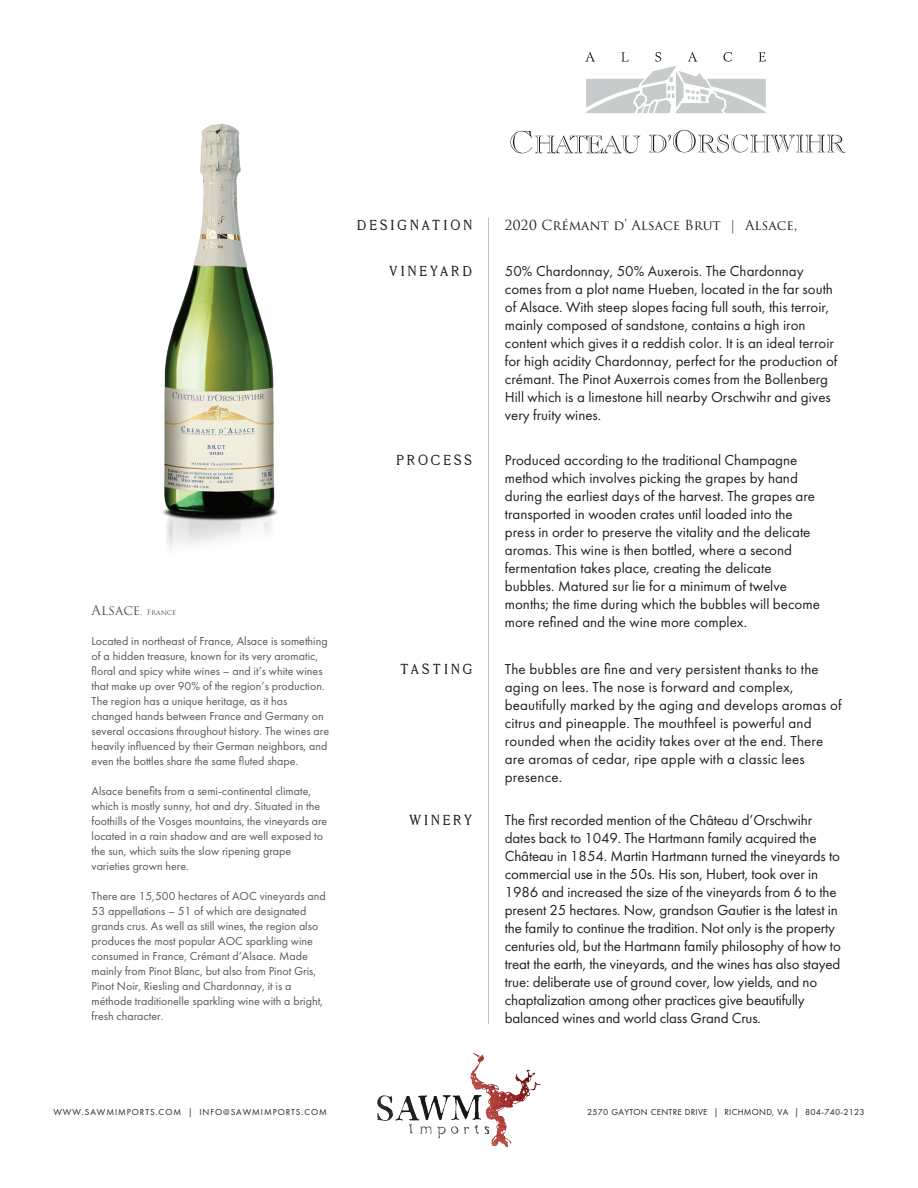
<style>
.page{position:relative;width:918px;height:1188px;background:#fff}
.page>*{position:absolute;margin:0;border:0;box-sizing:border-box;transform-origin:0 0}
.t1{font:15px/18px "Futura PT";color:#231f20}
.t2{font:15px "Millesime";letter-spacing:.2em;color:#231f20}
.t3{font:13.5px "Trajan Pro 3";color:#231f20}
.t4{font:12px/15px "Futura PT";color:#57585a}
.t5{font:9px "Futura PT";letter-spacing:.025em;color:#231f20}
.t6{font:9px "Futura PT";letter-spacing:.1em;color:#231f20}
.t7{font:7.5px "Trajan Pro 3";letter-spacing:-.01em;color:#57585a}
.s1{font-size:13.5px}
</style>
<div class="page">
<img style="left:162px;top:124px;width:116px;height:424px">
<hr style="left:488px;top:217px;width:1px;height:807px;background:#bfc0bd">
<img style="left:377px;top:1053px;width:164px;height:95px">
<svg style="left:649px;top:130px;width:196px;height:23px"></svg>
<svg style="left:510px;top:131px;width:131px;height:22px"></svg>
<svg style="left:585px;top:52px;width:181px;height:61px"></svg>
<p class="t7" style="left:92px;top:607px;width:86px"><span class="s1">Alsace</span>, France</p>
<p class="t4" style="left:92px;top:633px;width:239px">Located in northeast of France, Alsace is something of a hidden treasure, known for its very aromatic, floral and spicy white wines – and it’s white wines that make up over 90% of the region’s production.<br>The region has a unique heritage, as it has changed hands between France and Germany on several occasions throughout history. The wines are heavily influenced by their German neighbors, and even the bottles share the same fluted shape.</p>
<p class="t4" style="left:92px;top:783px;width:237px">Alsace benefits from a semi-continental climate, which is mostly sunny, hot and dry. Situated in the foothills of the Vosges mountains, the vineyards are located in a rain shadow and are well exposed to the sun, which suits the slow ripening grape varieties grown here.</p>
<p class="t4" style="left:92px;top:888px;width:236px">There are 15,500 hectares of AOC vineyards and 53 appellations – 51 of which are designated grands crus. As well as still wines, the region also produces the most popular AOC sparkling wine consumed in France, Crémant d’Alsace. Made mainly from Pinot Blanc, but also from Pinot Gris, Pinot Noir, Riesling and Chardonnay, it is a méthode traditionelle sparkling wine with a bright, fresh character.</p>
<p class="t2" style="left:357px;top:216px;width:117px">DESIGNATION</p>
<p class="t3" style="left:505px;top:216px;width:294px">2020 Crémant d' Alsace Brut | Alsace,</p>
<p class="t2" style="left:389px;top:262px;width:84px">VINEYARD</p>
<p class="t1" style="left:505px;top:262px;width:334px">50% Chardonnay, 50% Auxerois. The Chardonnay comes from a plot name Hueben, located in the far south of Alsace. With steep slopes facing full south, this terroir, mainly composed of sandstone, contains a high iron content which gives it a reddish color. It is an ideal terroir for high acidity Chardonnay, perfect for the production of crémant. The Pinot Auxerrois comes from the Bollenberg Hill which is a limestone hill nearby Orschwihr and gives very fruity wines.</p>
<p class="t2" style="left:397px;top:451px;width:77px">PROCESS</p>
<p class="t1" style="left:505px;top:450px;width:317px">Produced according to the traditional Champagne method which involves picking the grapes by hand during the earliest days of the harvest. The grapes are transported in wooden crates until loaded into the press in order to preserve the vitality and the delicate aromas. This wine is then bottled, where a second fermentation takes place, creating the delicate bubbles. Matured sur lie for a minimum of twelve months; the time during which the bubbles will become more refined and the wine more complex.</p>
<p class="t2" style="left:401px;top:660px;width:73px">TASTING</p>
<p class="t1" style="left:505px;top:659px;width:338px">The bubbles are fine and very persistent thanks to the aging on lees. The nose is forward and complex, beautifully marked by the aging and develops aromas of citrus and pineapple. The mouthfeel is powerful and rounded when the acidity takes over at the end. There are aromas of cedar, ripe apple with a classic lees presence.</p>
<p class="t2" style="left:409px;top:812px;width:64px">WINERY</p>
<p class="t1" style="left:505px;top:811px;width:338px">The first recorded mention of the Château d’Orschwihr dates back to 1049. The Hartmann family acquired the Château in 1854. Martin Hartmann turned the vineyards to commercial use in the 50s. His son, Hubert, took over in 1986 and increased the size of the vineyards from 6 to the present 25 hectares. Now, grandson Gautier is the latest in the family to continue the tradition. Not only is the property centuries old, but the Hartmann family philosophy of how to treat the earth, the vineyards, and the wines has also stayed true: deliberate use of ground cover, low yields, and no chaptalization among other practices give beautifully balanced wines and world class Grand Crus.</p>
<p class="t6" style="left:53px;top:1107px;width:275px">WWW.SAWMIMPORTS.COM | INFO@SAWMIMPORTS.COM</p>
<p class="t5" style="left:587px;top:1107px;width:279px">2570 GAYTON CENTRE DRIVE | RICHMOND, VA | 804-740-2123</p>
</div>
